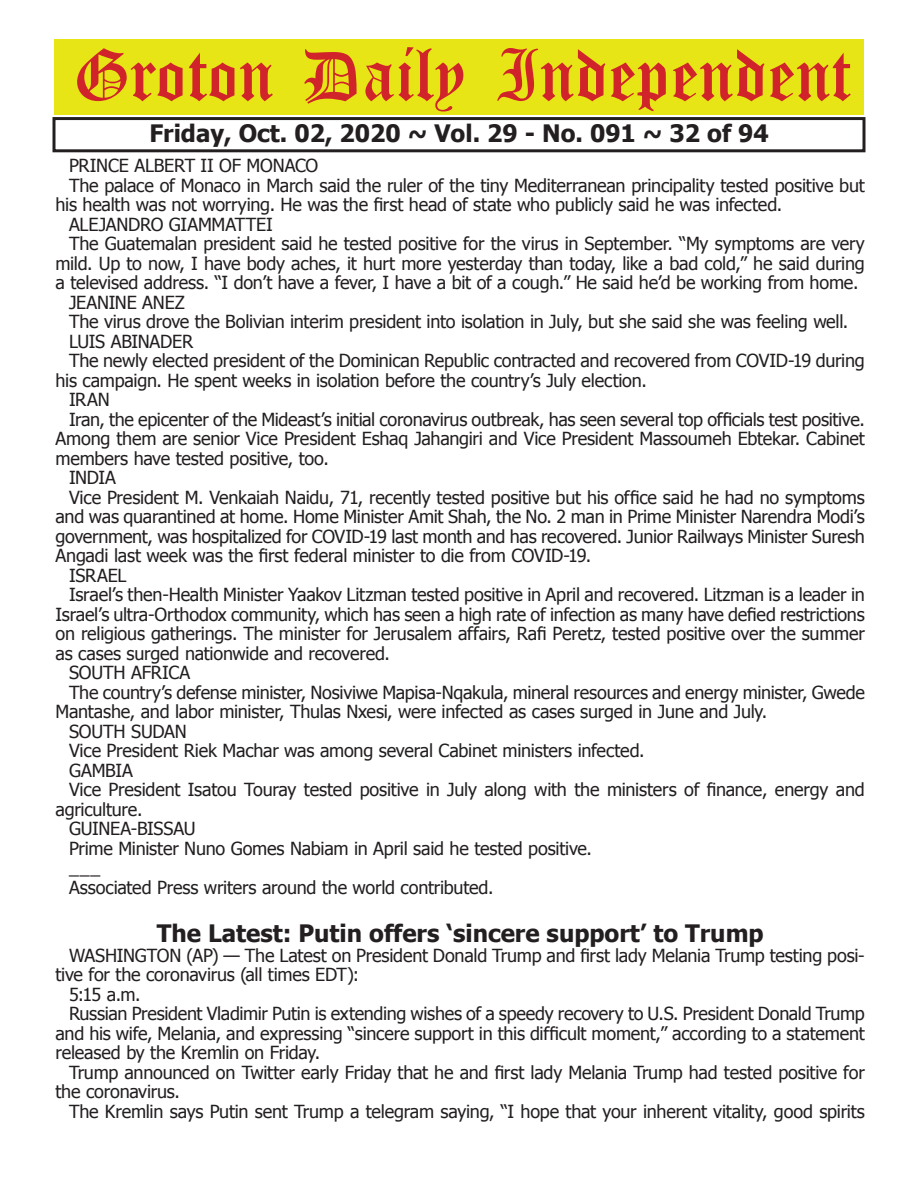
<style>
.page{position:relative;width:918px;height:1188px;background:#fff}
.page>*{position:absolute;margin:0;border:0;box-sizing:border-box;transform-origin:0 0}
.t1{font:54px "Old English Five";color:#d1232a}
.t2{font:700 24px "Tahoma";color:#231f20}
.t3{font:18px "Tahoma";letter-spacing:-.015em;color:#231f20}
</style>
<div class="page">
<div style="left:52px;top:117px;width:814px;height:35px;border:3px solid #231f20"></div>
<div style="left:54px;top:40px;width:810px;height:75px;background:#e7e515"></div>
<h1 class="t1" style="left:73px;top:50px;width:779px">Groton Daily Independent</h1>
<h2 class="t2" style="left:149px;top:116px;width:621px">Friday, Oct. 02, 2020 ~ Vol. 29 - No. 091 ~ 32 of 94</h2>
<p class="t3" style="left:69px;top:154px;width:251px">PRINCE ALBERT II OF MONACO</p>
<p class="t3" style="left:69px;top:173px;width:797px">The palace of Monaco in March said the ruler of the tiny Mediterranean principality tested positive but</p>
<p class="t3" style="left:56px;top:193px;width:728px">his health was not worrying. He was the first head of state who publicly said he was infected.</p>
<p class="t3" style="left:69px;top:212px;width:205px">ALEJANDRO GIAMMATTEI</p>
<p class="t3" style="left:69px;top:232px;width:797px">The Guatemalan president said he tested positive for the virus in September. “My symptoms are very</p>
<p class="t3" style="left:56px;top:251px;width:811px">mild. Up to now, I have body aches, it hurt more yesterday than today, like a bad cold,” he said during</p>
<p class="t3" style="left:56px;top:271px;width:805px">a televised address. “I don’t have a fever, I have a bit of a cough.” He said he’d be working from home.</p>
<p class="t3" style="left:69px;top:290px;width:117px">JEANINE ANEZ</p>
<p class="t3" style="left:69px;top:310px;width:781px">The virus drove the Bolivian interim president into isolation in July, but she said she was feeling well.</p>
<p class="t3" style="left:69px;top:329px;width:126px">LUIS ABINADER</p>
<p class="t3" style="left:69px;top:349px;width:797px">The newly elected president of the Dominican Republic contracted and recovered from COVID-19 during</p>
<p class="t3" style="left:56px;top:368px;width:593px">his campaign. He spent weeks in isolation before the country’s July election.</p>
<p class="t3" style="left:69px;top:388px;width:42px">IRAN</p>
<p class="t3" style="left:69px;top:407px;width:797px">Iran, the epicenter of the Mideast’s initial coronavirus outbreak, has seen several top officials test positive.</p>
<p class="t3" style="left:56px;top:427px;width:811px">Among them are senior Vice President Eshaq Jahangiri and Vice President Massoumeh Ebtekar. Cabinet</p>
<p class="t3" style="left:56px;top:446px;width:275px">members have tested positive, too.</p>
<p class="t3" style="left:69px;top:466px;width:49px">INDIA</p>
<p class="t3" style="left:69px;top:485px;width:797px">Vice President M. Venkaiah Naidu, 71, recently tested positive but his office said he had no symptoms</p>
<p class="t3" style="left:56px;top:505px;width:811px">and was quarantined at home. Home Minister Amit Shah, the No. 2 man in Prime Minister Narendra Modi’s</p>
<p class="t3" style="left:56px;top:524px;width:811px">government, was hospitalized for COVID-19 last month and has recovered. Junior Railways Minister Suresh</p>
<p class="t3" style="left:56px;top:544px;width:537px">Angadi last week was the first federal minister to die from COVID-19.</p>
<p class="t3" style="left:69px;top:563px;width:59px">ISRAEL</p>
<p class="t3" style="left:69px;top:583px;width:797px">Israel’s then-Health Minister Yaakov Litzman tested positive in April and recovered. Litzman is a leader in</p>
<p class="t3" style="left:56px;top:602px;width:811px">Israel’s ultra-Orthodox community, which has seen a high rate of infection as many have defied restrictions</p>
<p class="t3" style="left:56px;top:622px;width:811px">on religious gatherings. The minister for Jerusalem affairs, Rafi Peretz, tested positive over the summer</p>
<p class="t3" style="left:56px;top:641px;width:336px">as cases surged nationwide and recovered.</p>
<p class="t3" style="left:69px;top:661px;width:123px">SOUTH AFRICA</p>
<p class="t3" style="left:69px;top:680px;width:797px">The country’s defense minister, Nosiviwe Mapisa-Nqakula, mineral resources and energy minister, Gwede</p>
<p class="t3" style="left:56px;top:700px;width:713px">Mantashe, and labor minister, Thulas Nxesi, were infected as cases surged in June and July.</p>
<p class="t3" style="left:69px;top:719px;width:119px">SOUTH SUDAN</p>
<p class="t3" style="left:69px;top:739px;width:577px">Vice President Riek Machar was among several Cabinet ministers infected.</p>
<p class="t3" style="left:69px;top:758px;width:65px">GAMBIA</p>
<p class="t3" style="left:69px;top:778px;width:797px">Vice President Isatou Touray tested positive in July along with the ministers of finance, energy and</p>
<p class="t3" style="left:56px;top:797px;width:88px">agriculture.</p>
<p class="t3" style="left:69px;top:817px;width:128px">GUINEA-BISSAU</p>
<p class="t3" style="left:69px;top:836px;width:525px">Prime Minister Nuno Gomes Nabiam in April said he tested positive.</p>
<p class="t3" style="left:69px;top:856px;width:33px">___</p>
<p class="t3" style="left:69px;top:875px;width:426px">Associated Press writers around the world contributed.</p>
<h2 class="t2" style="left:157px;top:917px;width:608px">The Latest: Putin offers ‘sincere support’ to Trump</h2>
<p class="t3" style="left:69px;top:943px;width:797px">WASHINGTON (AP) — The Latest on President Donald Trump and first lady Melania Trump testing posi-</p>
<p class="t3" style="left:56px;top:963px;width:305px">tive for the coronavirus (all times EDT):</p>
<p class="t3" style="left:69px;top:982px;width:73px">5:15 a.m.</p>
<p class="t3" style="left:69px;top:1002px;width:797px">Russian President Vladimir Putin is extending wishes of a speedy recovery to U.S. President Donald Trump</p>
<p class="t3" style="left:56px;top:1021px;width:811px">and his wife, Melania, and expressing “sincere support in this difficult moment,” according to a statement</p>
<p class="t3" style="left:56px;top:1040px;width:266px">released by the Kremlin on Friday.</p>
<p class="t3" style="left:69px;top:1060px;width:797px">Trump announced on Twitter early Friday that he and first lady Melania Trump had tested positive for</p>
<p class="t3" style="left:56px;top:1079px;width:126px">the coronavirus.</p>
<p class="t3" style="left:69px;top:1099px;width:797px">The Kremlin says Putin sent Trump a telegram saying, “I hope that your inherent vitality, good spirits</p>
</div>
